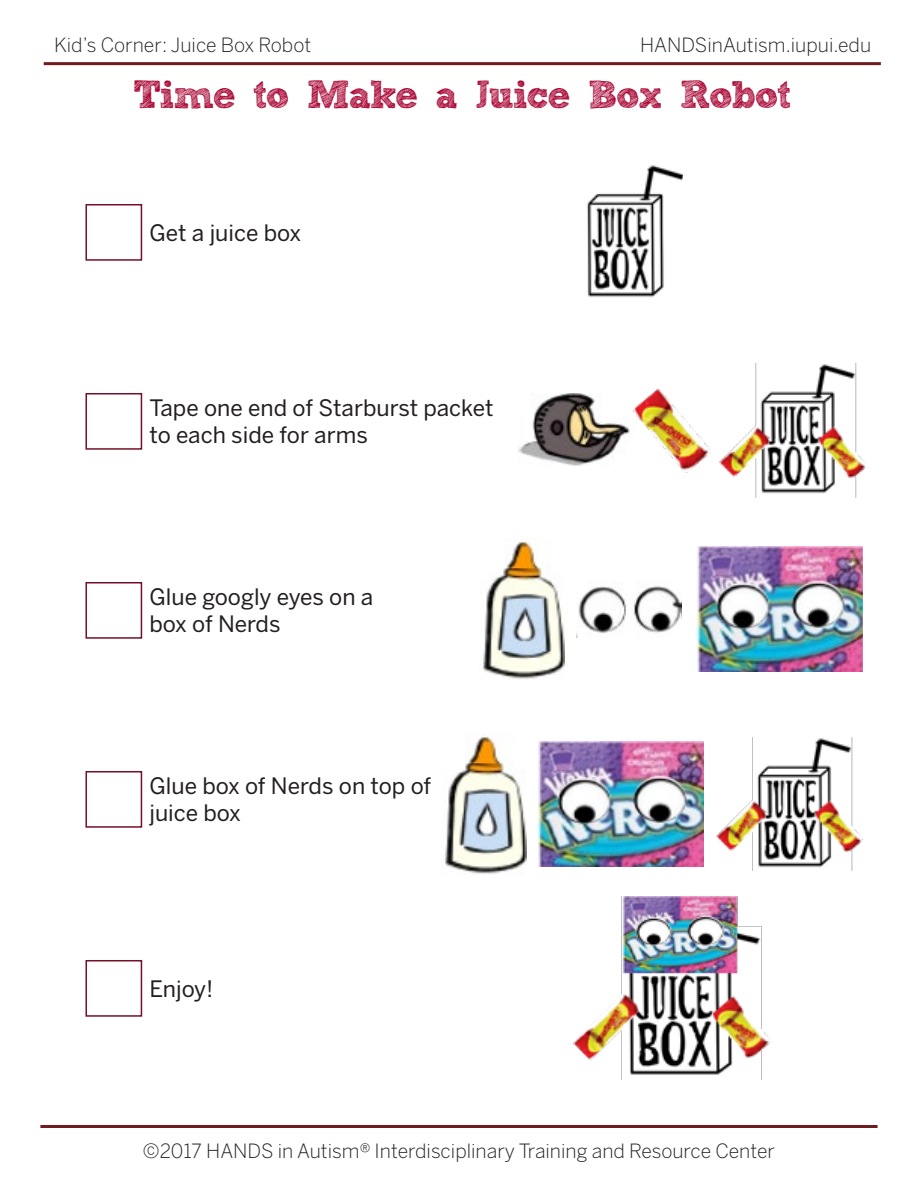
<style>
.page{position:relative;width:918px;height:1188px;background:#fff}
.page>*{position:absolute;margin:0;border:0;box-sizing:border-box;transform-origin:0 0}
.Main_Paragraph{font:700 39px "freeversion Sketch Block";letter-spacing:-.035em;color:#a90332}
.t1{font:22.5px/27px "Benton Sans";color:#231f20}
.t2{font:300 19.5px "Benton Sans";color:#231f20}
</style>
<div class="page">
<hr style="left:44px;top:62px;width:837px;height:3px;background:#6e1c1e">
<hr style="left:40px;top:1125px;width:838px;height:3px;background:#6e1c1e">
<div style="left:86px;top:204px;width:56px;height:57px;background:#fff;border:2px solid #770e28"></div>
<div style="left:86px;top:393px;width:56px;height:57px;background:#fff;border:2px solid #770e28"></div>
<div style="left:86px;top:582px;width:56px;height:57px;background:#fff;border:2px solid #770e28"></div>
<div style="left:86px;top:771px;width:56px;height:57px;background:#fff;border:2px solid #770e28"></div>
<div style="left:86px;top:960px;width:56px;height:57px;background:#fff;border:2px solid #770e28"></div>
<img style="left:587px;top:165px;width:96px;height:132px">
<img style="left:518px;top:393px;width:113px;height:73px">
<img style="left:633px;top:388px;width:77px;height:85px">
<img style="left:719px;top:364px;width:147px;height:133px">
<img style="left:716px;top:737px;width:146px;height:134px">
<img style="left:482px;top:541px;width:83px;height:138px">
<img style="left:444px;top:736px;width:83px;height:138px">
<img style="left:576px;top:586px;width:105px;height:52px">
<img style="left:696px;top:547px;width:166px;height:124px">
<img style="left:537px;top:742px;width:167px;height:124px">
<img style="left:573px;top:897px;width:197px;height:183px">
<p class="t2" style="left:640px;top:34px;width:233px">HANDSinAutism.iupui.edu</p>
<p class="Main_Paragraph" style="left:133px;top:80px;width:660px">Time to Make a Juice Box Robot</p>
<p class="t2" style="left:54px;top:34px;width:259px">Kid’s Corner: Juice Box Robot</p>
<p class="t1" style="left:149px;top:219px;width:153px">Get a juice box</p>
<p class="t1" style="left:149px;top:395px;width:346px">Tape one end of Starburst packet to each side for arms</p>
<p class="t1" style="left:149px;top:584px;width:225px">Glue googly eyes on a box of Nerds</p>
<p class="t1" style="left:149px;top:773px;width:283px">Glue box of Nerds on top of juice box</p>
<p class="t1" style="left:149px;top:975px;width:66px">Enjoy!</p>
<p class="t2" style="left:143px;top:1140px;width:634px">©2017 HANDS in Autism® Interdisciplinary Training and Resource Center</p>
</div>
